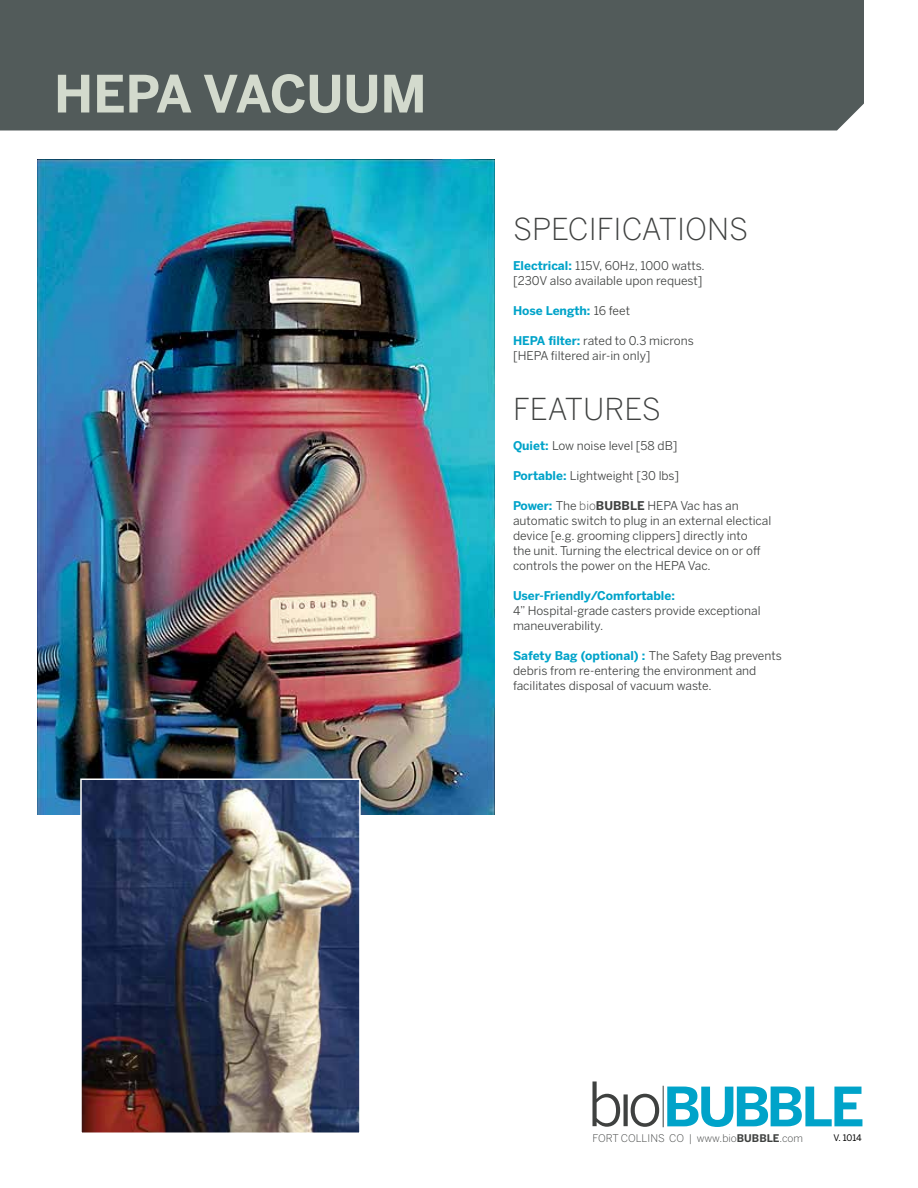
<style>
.page{position:relative;width:918px;height:1188px;background:#fff}
.page>*{position:absolute;margin:0;border:0;box-sizing:border-box;transform-origin:0 0}
.t1{font:700 51px "Benton Sans";letter-spacing:-.03em;color:#d3dacd}
.t2{font:300 30px "Benton Sans";color:#3f4140}
.t3{font:12px/15px "Benton Sans";color:#3f4140}
.t4{font:700 12px "Benton Sans";color:#00a3c9}
.t5{font:300 10.5px "Benton Sans";color:#3f4140}
.t6{font:9px "Benton Sans";color:#000}
.s1{font-weight:700;color:#00a3c9}
.s2{font-weight:400;color:#3f4140}
.s3{font-weight:300}
.s4{font-weight:700}
</style>
<div class="page">
<div style="left:0;top:0;width:864px;height:130px;background:#525b5a"></div>
<img style="left:37px;top:159px;width:458px;height:656px">
<img style="left:83px;top:781px;width:275px;height:350px">
<div style="left:80px;top:778px;width:281px;height:356px;border:2px solid #fff"></div>
<svg style="left:592px;top:1081px;width:28px;height:46px"></svg>
<svg style="left:631px;top:1094px;width:28px;height:33px"></svg>
<hr style="left:663px;top:1086px;width:1px;height:41px;background:#3f4140">
<svg style="left:667px;top:1087px;width:195px;height:40px"></svg>
<svg style="left:624px;top:1094px;width:4px;height:32px"></svg>
<h1 class="t1" style="left:54px;top:64px;width:218px">HEPA Vacuu</h1>
<h1 class="t1" style="left:380px;top:64px;width:48px">m</h1>
<h2 class="t2" style="left:513px;top:212px;width:237px">SPECIFICATIONS</h2>
<p class="t3" style="left:513px;top:258px;width:193px"><span class="s1">Electrical:</span> 115V, 60Hz, 1000 watts. [230V also available upon request]</p>
<p class="t4" style="left:513px;top:304px;width:119px">Hose Length: <span class="s2">16 feet</span></p>
<p class="t3" style="left:513px;top:333px;width:182px"><span class="s1">HEPA filter:</span> rated to 0.3 microns [HEPA filtered air-in only]</p>
<h2 class="t2" style="left:513px;top:392px;width:149px">FEATURES</h2>
<p class="t3" style="left:513px;top:438px;width:166px"><span class="s1">Quiet:</span> Low noise level [58 dB]</p>
<p class="t3" style="left:513px;top:468px;width:168px"><span class="s1">Portable:</span> Lightweight [30 lbs]</p>
<p class="t3" style="left:513px;top:498px;width:260px"><span class="s1">Power:</span> The <span class="s3">bio</span><span class="s4">BUBBLE</span> HEPA Vac has an automatic switch to plug in an external electical device [e.g. grooming clippers] directly into<br>the unit. Turning the electrical device on or off controls the power on the HEPA Vac.</p>
<p class="t4" style="left:513px;top:589px;width:163px">User-Friendly/Comfortable:</p>
<p class="t3" style="left:513px;top:603px;width:249px">4” Hospital-grade casters provide exceptional maneuverability.</p>
<p class="t3" style="left:513px;top:648px;width:270px"><span class="s1">Safety Bag (optional) :</span> The Safety Bag prevents debris from re-entering the environment and facilitates disposal of vacuum waste.</p>
<p class="t5" style="left:593px;top:1132px;width:212px">FORT COLLINS CO | www.bio<span class="s4">BUBBLE</span>.com</p>
<p class="t6" style="left:833px;top:1133px;width:30px">V. 1014</p>
</div>
